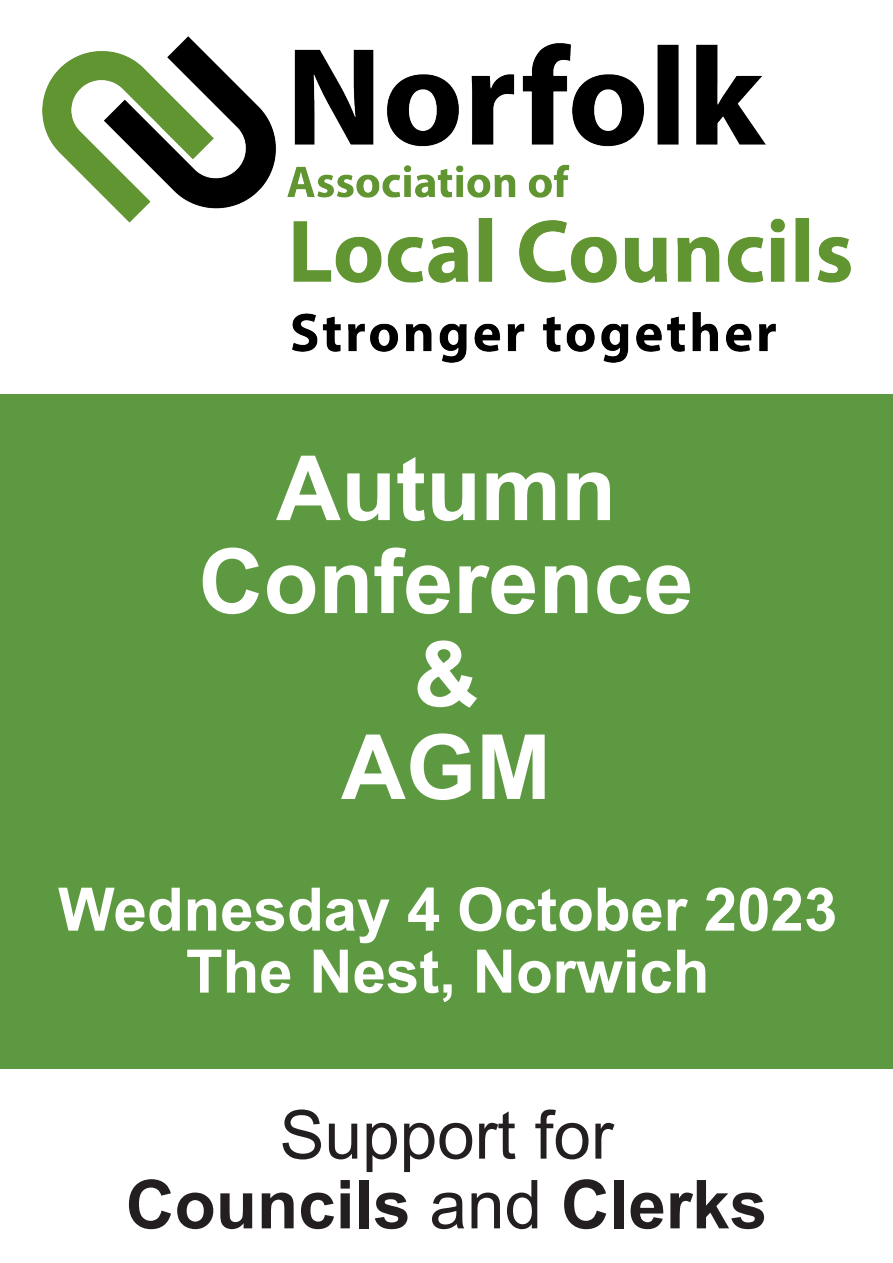
<style>
.page{position:relative;width:893px;height:1263px;background:#fff}
.page>*{position:absolute;margin:0;border:0;box-sizing:border-box;transform-origin:0 0}
.t1{font:700 90px/93px "Arial";color:#fff;text-align:center}
.t2{font:700 67.5px/69.8px "Arial";color:#231f20;text-align:center}
.t3{font:700 60px/61.9px "Arial";color:#fff;text-align:center}
.s1{font-weight:400}
</style>
<div class="page">
<div style="left:0;top:394px;width:893px;height:675px;background:#5d9941"></div>
<img style="left:42px;top:36px;width:809px;height:327px">
<h1 class="t1" style="left:198px;top:450px;width:497px">Autumn<br>Conference &amp;<br>AGM</h1>
<p class="t3" style="left:58px;top:884px;width:781px">Wednesday 4 October 2023<br>The Nest, Norwich</p>
<p class="t2" style="left:126px;top:1106px;width:643px"><span class="s1">Support for<br></span>Councils <span class="s1">and</span> Clerks</p>
</div>
